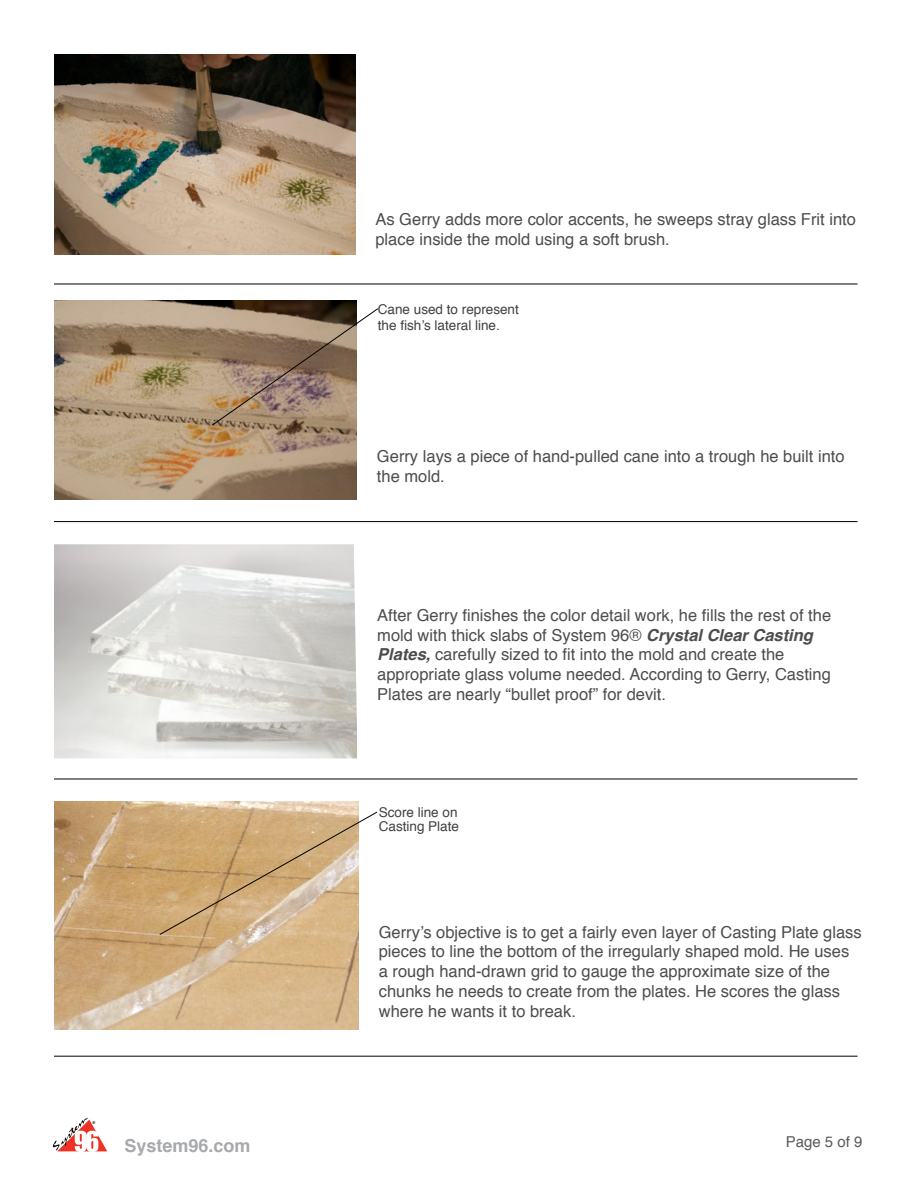
<style>
.page{position:relative;width:918px;height:1188px;background:#fff}
.page>*{position:absolute;margin:0;border:0;box-sizing:border-box;transform-origin:0 0}
.t1{font:700 18px "Helvetica";color:#a7a9ac}
.t2{font:16.5px/19.8px "Helvetica";color:#4d4d4f}
.t3{font:15px "Helvetica";color:#58595b}
.t4{font:13.5px/16.2px "Helvetica";color:#414042}
.t5{font:700 3.9px "Helvetica";color:#000}
.s1{font-weight:700;font-style:italic}
</style>
<div class="page">
<svg style="left:53px;top:1118px;width:54px;height:34px"></svg>
<hr style="left:54px;top:284px;width:804px;height:1px;background:#000">
<hr style="left:54px;top:521px;width:804px;height:1px;background:#000">
<hr style="left:54px;top:779px;width:804px;height:1px;background:#000">
<hr style="left:54px;top:1056px;width:804px;height:1px;background:#000">
<img style="left:54px;top:54px;width:301px;height:201px">
<img style="left:54px;top:300px;width:303px;height:199px">
<svg style="left:212px;top:308px;width:166px;height:118px;background:#a28d7a"></svg>
<img style="left:54px;top:801px;width:305px;height:228px">
<svg style="left:159px;top:812px;width:218px;height:123px;background:#d2b489"></svg>
<img style="left:54px;top:544px;width:303px;height:214px">
<p class="t5" style="left:92px;top:1120px;width:4px">®</p>
<p class="t1" style="left:124px;top:1131px;width:128px">System96.com</p>
<p class="t2" style="left:375px;top:210px;width:482px">As Gerry adds more color accents, he sweeps stray glass Frit into place inside the mold using a soft brush.</p>
<p class="t4" style="left:378px;top:301px;width:143px">Cane used to represent the fish’s lateral line.</p>
<p class="t2" style="left:377px;top:447px;width:469px">Gerry lays a piece of hand-pulled cane into a trough he built into the mold.</p>
<p class="t2" style="left:377px;top:606px;width:455px">After Gerry finishes the color detail work, he fills the rest of the mold with thick slabs of System 96® <span class="s1">Crystal Clear Casting Plates,</span> carefully sized to fit into the mold and create the appropriate glass volume needed. According to Gerry, Casting Plates are nearly “bullet proof” for devit.</p>
<p class="t4" style="left:379px;top:806px;width:82px;line-height:13.5px">Score line on<br>Casting Plate</p>
<p class="t2" style="left:379px;top:922px;width:484px">Gerry’s objective is to get a fairly even layer of Casting Plate glass pieces to line the bottom of the irregularly shaped mold. He uses a rough hand-drawn grid to gauge the approximate size of the chunks he needs to create from the plates. He scores the glass where he wants it to break.</p>
<p class="t3" style="left:786px;top:1130px;width:78px">Page 5 of 9</p>
</div>
